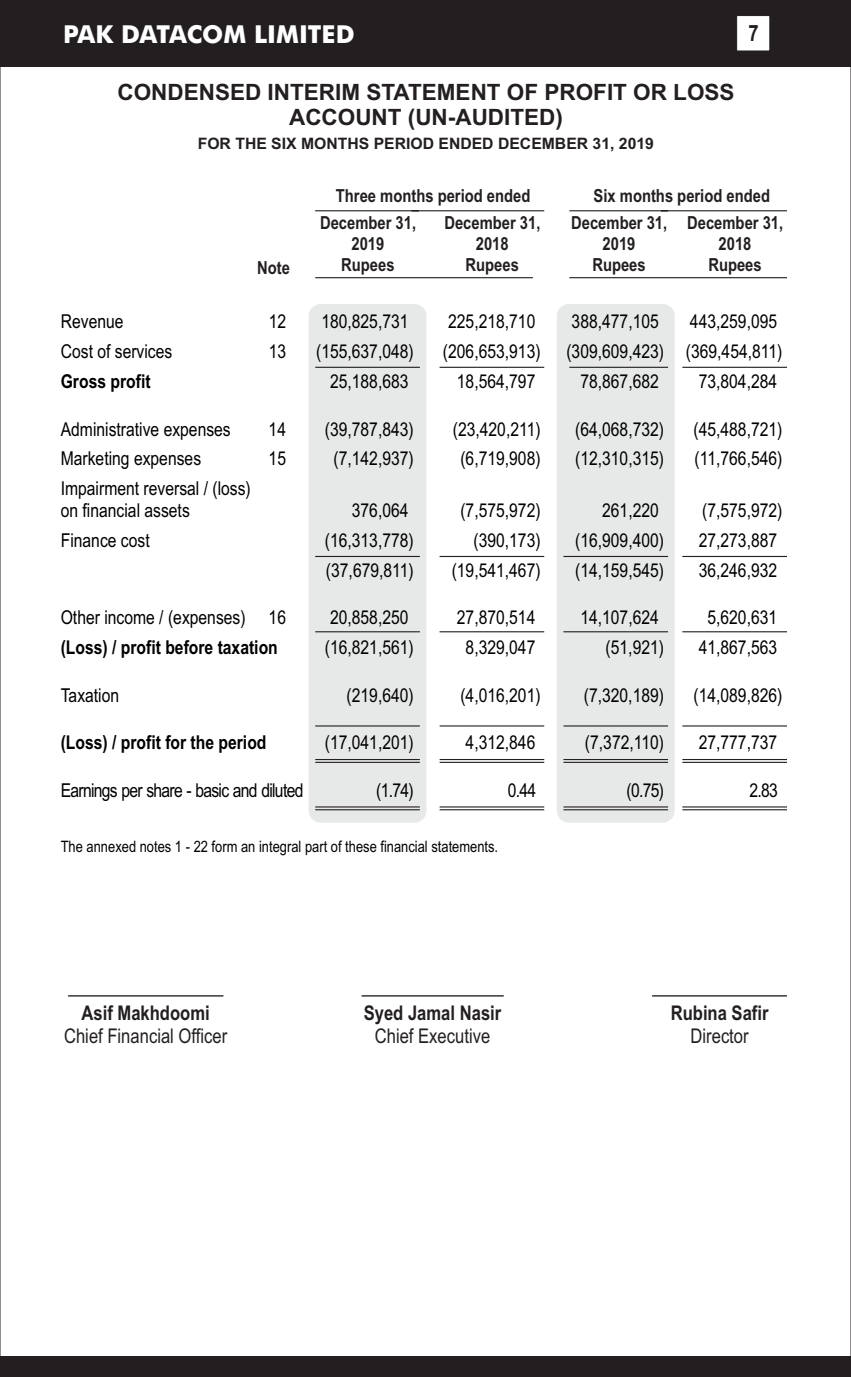
<style>
.page{position:relative;width:851px;height:1377px;background:#fff}
.page>*{position:absolute;margin:0;border:0;box-sizing:border-box;transform-origin:0 0}
.t1{font:700 24.75px "Futura BT";color:#fff}
.t2{font:700 22.5px/25.2px "Arial";color:#231f20;text-align:center}
.t3{font:700 22.5px "Arial Narrow";color:#231f20}
.t4{font:20.25px "Arial Narrow";color:#231f20}
.t5{font:700 20.25px "Arial Narrow";color:#231f20}
.t6{font:19.12px/21.6px "Arial Narrow";color:#000}
.t7{font:700 19.12px "Arial Narrow";color:#000}
.t8{font:19.12px "Arial Narrow";letter-spacing:-.035em;color:#000}
.t9{font:700 18px/20.5px "Arial Narrow";color:#231f20;text-align:center}
.t10{font:15.75px "Arial Narrow";color:#000}
.t11{font:700 15.75px "Arial";color:#231f20}
</style>
<div class="page">
<div style="left:0;top:1356px;width:850px;height:21px;background:#231f20"></div>
<div style="left:0;top:0;width:850px;height:67px;background:#231f20"></div>
<div style="left:557px;top:304px;width:117px;height:519px;background:#e7e8e8;border-radius:12px"></div>
<div style="left:309px;top:304px;width:117px;height:519px;background:#e7e8e8;border-radius:12px"></div>
<hr style="left:315px;top:725px;width:105px;height:2px;background:#231f20">
<hr style="left:439px;top:725px;width:105px;height:2px;background:#231f20">
<hr style="left:563px;top:725px;width:105px;height:2px;background:#231f20">
<hr style="left:682px;top:725px;width:105px;height:2px;background:#231f20">
<hr style="left:315px;top:759px;width:105px;height:1px;background:#231f20">
<hr style="left:315px;top:762px;width:105px;height:1px;background:#231f20">
<hr style="left:439px;top:759px;width:105px;height:1px;background:#231f20">
<hr style="left:439px;top:762px;width:105px;height:1px;background:#231f20">
<hr style="left:563px;top:759px;width:105px;height:1px;background:#231f20">
<hr style="left:563px;top:762px;width:105px;height:1px;background:#231f20">
<hr style="left:682px;top:759px;width:105px;height:1px;background:#231f20">
<hr style="left:682px;top:762px;width:105px;height:1px;background:#231f20">
<hr style="left:315px;top:556px;width:105px;height:1px;background:#231f20">
<hr style="left:439px;top:556px;width:105px;height:1px;background:#231f20">
<hr style="left:563px;top:556px;width:105px;height:1px;background:#231f20">
<hr style="left:682px;top:556px;width:105px;height:1px;background:#231f20">
<hr style="left:315px;top:631px;width:105px;height:1px;background:#231f20">
<hr style="left:439px;top:631px;width:105px;height:1px;background:#231f20">
<hr style="left:563px;top:631px;width:105px;height:1px;background:#231f20">
<hr style="left:682px;top:631px;width:105px;height:1px;background:#231f20">
<hr style="left:439px;top:367px;width:105px;height:1px;background:#231f20">
<hr style="left:315px;top:367px;width:105px;height:1px;background:#231f20">
<hr style="left:569px;top:367px;width:99px;height:1px;background:#231f20">
<hr style="left:682px;top:367px;width:105px;height:1px;background:#231f20">
<hr style="left:315px;top:806px;width:105px;height:2px;background:#231f20">
<hr style="left:315px;top:809px;width:105px;height:1px;background:#231f20">
<hr style="left:439px;top:806px;width:105px;height:2px;background:#231f20">
<hr style="left:439px;top:809px;width:105px;height:1px;background:#231f20">
<hr style="left:563px;top:806px;width:105px;height:2px;background:#231f20">
<hr style="left:563px;top:809px;width:105px;height:1px;background:#231f20">
<hr style="left:682px;top:806px;width:105px;height:2px;background:#231f20">
<hr style="left:682px;top:809px;width:105px;height:1px;background:#231f20">
<hr style="left:315px;top:210px;width:104px;height:1px;background:#231f20">
<hr style="left:411px;top:210px;width:133px;height:1px;background:#231f20">
<hr style="left:569px;top:277px;width:218px;height:1px;background:#231f20">
<hr style="left:315px;top:277px;width:218px;height:1px;background:#231f20">
<hr style="left:569px;top:210px;width:99px;height:1px;background:#231f20">
<hr style="left:661px;top:210px;width:126px;height:1px;background:#231f20">
<hr style="left:652px;top:995px;width:134px;height:2px;background:#231f20">
<hr style="left:68px;top:995px;width:155px;height:2px;background:#231f20">
<hr style="left:361px;top:995px;width:142px;height:2px;background:#231f20">
<svg style="left:736px;top:16px;width:34px;height:35px"></svg>
<p class="t1" style="left:63px;top:24px;width:293px">PAK DATACOM LIMITED</p>
<p class="t3" style="left:748px;top:25px;width:12px">7</p>
<p class="t2" style="left:117px;top:81px;width:618px">CONDENSED INTERIM STATEMENT OF PROFIT OR LOSS<br>ACCOUNT (UN-AUDITED)</p>
<p class="t11" style="left:198px;top:137px;width:457px">FOR THE SIX MONTHS PERIOD ENDED DECEMBER 31, 2019</p>
<p class="t9" style="left:257px;top:259px;width:34px">Note</p>
<p class="t9" style="left:336px;top:187px;width:196px">Three months period ended</p>
<p class="t9" style="left:593px;top:187px;width:178px">Six months period ended</p>
<p class="t9" style="left:341px;top:235px;width:55px">2019<br>Rupees</p>
<p class="t9" style="left:320px;top:215px;width:97px">December 31,</p>
<p class="t9" style="left:444px;top:215px;width:97px">December 31,</p>
<p class="t9" style="left:571px;top:215px;width:97px">December 31,</p>
<p class="t9" style="left:687px;top:215px;width:97px">December 31,</p>
<p class="t9" style="left:592px;top:235px;width:55px">2019<br>Rupees</p>
<p class="t9" style="left:465px;top:235px;width:55px">2018<br>Rupees</p>
<p class="t9" style="left:708px;top:235px;width:55px">2018<br>Rupees</p>
<p class="t6" style="left:61px;top:312px;width:64px">Revenue</p>
<p class="t6" style="left:269px;top:312px;width:19px">12</p>
<p class="t6" style="left:321px;top:312px;width:89px">180,825,731</p>
<p class="t6" style="left:448px;top:312px;width:89px">225,218,710</p>
<p class="t6" style="left:571px;top:312px;width:89px">388,477,105</p>
<p class="t6" style="left:690px;top:312px;width:89px">443,259,095</p>
<p class="t6" style="left:61px;top:342px;width:113px">Cost of services</p>
<p class="t6" style="left:269px;top:342px;width:19px">13</p>
<p class="t6" style="left:316px;top:342px;width:99px">(155,637,048)</p>
<p class="t6" style="left:443px;top:342px;width:99px">(206,653,913)</p>
<p class="t6" style="left:566px;top:342px;width:217px">(309,609,423) (369,454,811)</p>
<p class="t7" style="left:61px;top:374px;width:91px">Gross profit</p>
<p class="t6" style="left:330px;top:372px;width:80px">25,188,683</p>
<p class="t6" style="left:457px;top:372px;width:80px">18,564,797</p>
<p class="t6" style="left:580px;top:372px;width:80px">78,867,682</p>
<p class="t6" style="left:698px;top:372px;width:80px">73,804,284</p>
<p class="t6" style="left:61px;top:420px;width:171px">Administrative expenses</p>
<p class="t6" style="left:269px;top:420px;width:19px">14</p>
<p class="t6" style="left:325px;top:420px;width:90px">(39,787,843)</p>
<p class="t6" style="left:453px;top:420px;width:89px">(23,420,211)</p>
<p class="t6" style="left:575px;top:420px;width:90px">(64,068,732)</p>
<p class="t6" style="left:693px;top:420px;width:90px">(45,488,721)</p>
<p class="t6" style="left:61px;top:450px;width:142px">Marketing expenses</p>
<p class="t6" style="left:269px;top:450px;width:19px">15</p>
<p class="t6" style="left:333px;top:450px;width:82px">(7,142,937)</p>
<p class="t6" style="left:460px;top:450px;width:82px">(6,719,908)</p>
<p class="t6" style="left:575px;top:450px;width:90px">(12,310,315)</p>
<p class="t6" style="left:694px;top:450px;width:89px">(11,766,546)</p>
<p class="t6" style="left:61px;top:480px;width:191px">Impairment reversal / (loss) on financial assets</p>
<p class="t6" style="left:352px;top:501px;width:58px">376,064</p>
<p class="t6" style="left:460px;top:501px;width:82px">(7,575,972)</p>
<p class="t6" style="left:602px;top:501px;width:58px">261,220</p>
<p class="t6" style="left:702px;top:501px;width:82px">(7,575,972)</p>
<p class="t6" style="left:61px;top:531px;width:90px">Finance cost</p>
<p class="t6" style="left:325px;top:531px;width:90px">(16,313,778)</p>
<p class="t6" style="left:473px;top:531px;width:69px">(390,173)</p>
<p class="t6" style="left:575px;top:531px;width:90px">(16,909,400)</p>
<p class="t6" style="left:698px;top:531px;width:80px">27,273,887</p>
<p class="t6" style="left:326px;top:561px;width:89px">(37,679,811)</p>
<p class="t6" style="left:451px;top:561px;width:90px">(19,541,467)</p>
<p class="t6" style="left:575px;top:561px;width:90px">(14,159,545)</p>
<p class="t6" style="left:698px;top:561px;width:80px">36,246,932</p>
<p class="t6" style="left:61px;top:608px;width:227px">Other income / (expenses) 16</p>
<p class="t6" style="left:330px;top:608px;width:80px">20,858,250</p>
<p class="t6" style="left:457px;top:608px;width:80px">27,870,514</p>
<p class="t6" style="left:580px;top:608px;width:80px">14,107,624</p>
<p class="t6" style="left:707px;top:608px;width:71px">5,620,631</p>
<p class="t7" style="left:61px;top:640px;width:218px">(Loss) / profit before taxation</p>
<p class="t6" style="left:325px;top:639px;width:90px">(16,821,561)</p>
<p class="t6" style="left:465px;top:639px;width:71px">8,329,047</p>
<p class="t6" style="left:605px;top:639px;width:60px">(51,921)</p>
<p class="t6" style="left:698px;top:639px;width:80px">41,867,563</p>
<p class="t6" style="left:61px;top:686px;width:60px">Taxation</p>
<p class="t6" style="left:346px;top:686px;width:69px">(219,640)</p>
<p class="t6" style="left:460px;top:686px;width:82px">(4,016,201)</p>
<p class="t6" style="left:583px;top:686px;width:82px">(7,320,189)</p>
<p class="t6" style="left:693px;top:686px;width:90px">(14,089,826)</p>
<p class="t7" style="left:61px;top:736px;width:207px">(Loss) / profit for the period</p>
<p class="t6" style="left:325px;top:734px;width:90px">(17,041,201)</p>
<p class="t6" style="left:465px;top:734px;width:71px">4,312,846</p>
<p class="t6" style="left:585px;top:734px;width:81px">(7,372,110)</p>
<p class="t6" style="left:698px;top:734px;width:80px">27,777,737</p>
<p class="t8" style="left:61px;top:783px;width:244px">Earnings per share - basic and diluted</p>
<p class="t6" style="left:376px;top:781px;width:39px">(1.74)</p>
<p class="t6" style="left:507px;top:781px;width:30px">0.44</p>
<p class="t6" style="left:626px;top:781px;width:39px">(0.75)</p>
<p class="t6" style="left:749px;top:781px;width:30px">2.83</p>
<p class="t10" style="left:61px;top:841px;width:439px">The annexed notes 1 - 22 form an integral part of these financial statements.</p>
<p class="t5" style="left:81px;top:1005px;width:130px">Asif Makhdoomi</p>
<p class="t4" style="left:64px;top:1028px;width:165px">Chief Financial Officer</p>
<p class="t5" style="left:364px;top:1005px;width:139px">Syed Jamal Nasir</p>
<p class="t4" style="left:375px;top:1028px;width:117px">Chief Executive</p>
<p class="t5" style="left:670px;top:1005px;width:99px">Rubina Safir</p>
<p class="t4" style="left:690px;top:1028px;width:60px">Director</p>
</div>
